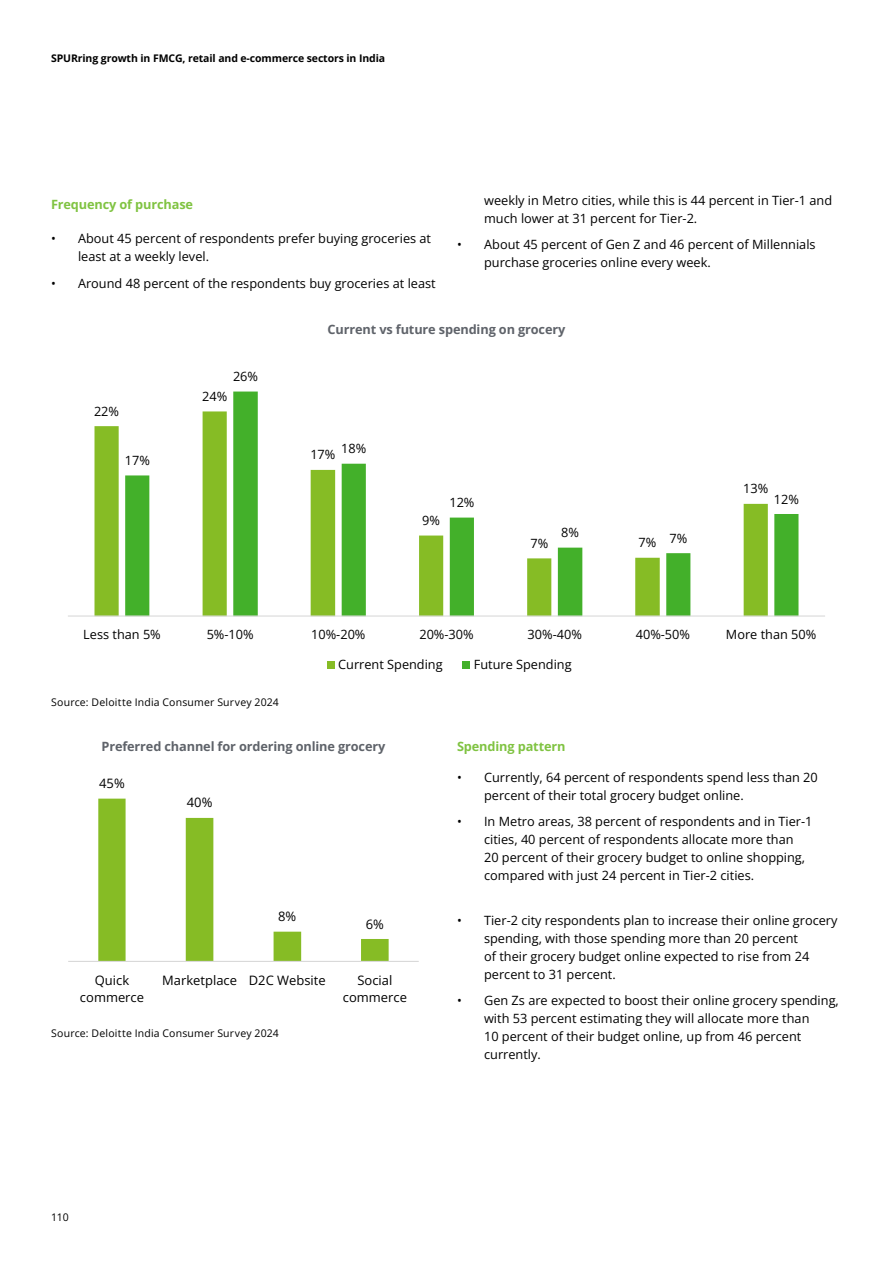
<style>
.page{position:relative;width:893px;height:1263px;background:#fff}
.page>*{position:absolute;margin:0;border:0;box-sizing:border-box;transform-origin:0 0}
.t1{font:12.9px/17.7px "Open Sans";color:#000;text-align:center}
.t2{font:12.75px/18px "Open Sans";color:#000}
.t3{font:700 12.75px "Open Sans";letter-spacing:-.01em;color:#5f636a}
.t4{font:700 12.75px "Open Sans";letter-spacing:-.01em;color:#80c342}
.t5{font:10.5px "Open Sans";letter-spacing:.02em;color:#000}
.t6{font:700 10.5px "Open Sans";letter-spacing:-.01em;color:#000}
</style>
<div class="page">
<svg style="left:94px;top:426px;width:25px;height:189px;background:#8abe2c"></svg>
<svg style="left:125px;top:391px;width:673px;height:224px"></svg>
<hr style="left:68px;top:615px;width:757px;height:2px;background:#d9d9d9">
<div style="left:327px;top:661px;width:8px;height:8px;background:#86bc25"></div>
<div style="left:462px;top:661px;width:8px;height:8px;background:#43b02a"></div>
<svg style="left:98px;top:799px;width:291px;height:162px"></svg>
<hr style="left:68px;top:961px;width:351px;height:1px;background:#d9d9d9">
<p class="t6" style="left:51px;top:51px;width:336px">SPURring growth in FMCG, retail and e-commerce sectors in India</p>
<p class="t4" style="left:51px;top:195px;width:144px">Frequency of purchase</p>
<p class="t2" style="left:78px;top:229px;width:355px;text-indent:-27px">• About 45 percent of respondents prefer buying groceries at least at a weekly level.</p>
<p class="t2" style="left:51px;top:274px;width:386px">• Around 48 percent of the respondents buy groceries at least</p>
<p class="t2" style="left:484px;top:191px;width:350px">weekly in Metro cities, while this is 44 percent in Tier-1 and much lower at 31 percent for Tier-2.</p>
<p class="t2" style="left:484px;top:235px;width:333px;text-indent:-27px">• About 45 percent of Gen Z and 46 percent of Millennials purchase groceries online every week.</p>
<p class="t2" style="left:94px;top:402px;width:27px">22%</p>
<p class="t2" style="left:125px;top:451px;width:27px">17%</p>
<p class="t2" style="left:233px;top:367px;width:27px">26%</p>
<p class="t2" style="left:202px;top:387px;width:27px">24%</p>
<p class="t3" style="left:328px;top:320px;width:239px">Current vs future spending on grocery</p>
<p class="t2" style="left:341px;top:439px;width:27px">18%</p>
<p class="t2" style="left:310px;top:445px;width:27px">17%</p>
<p class="t2" style="left:422px;top:511px;width:19px">9%</p>
<p class="t2" style="left:449px;top:493px;width:27px">12%</p>
<p class="t2" style="left:561px;top:523px;width:19px">8%</p>
<p class="t2" style="left:530px;top:534px;width:19px">7%</p>
<p class="t2" style="left:639px;top:533px;width:19px">7%</p>
<p class="t2" style="left:669px;top:529px;width:19px">7%</p>
<p class="t2" style="left:743px;top:479px;width:27px">13%</p>
<p class="t2" style="left:774px;top:490px;width:27px">12%</p>
<p class="t2" style="left:83px;top:625px;width:79px">Less than 5%</p>
<p class="t2" style="left:207px;top:625px;width:49px">5%-10%</p>
<p class="t2" style="left:311px;top:625px;width:56px">10%-20%</p>
<p class="t2" style="left:419px;top:625px;width:56px">20%-30%</p>
<p class="t2" style="left:528px;top:625px;width:56px">30%-40%</p>
<p class="t2" style="left:636px;top:625px;width:56px">40%-50%</p>
<p class="t2" style="left:726px;top:625px;width:92px">More than 50%</p>
<p class="t2" style="left:338px;top:655px;width:106px">Current Spending</p>
<p class="t2" style="left:474px;top:655px;width:99px">Future Spending</p>
<p class="t5" style="left:51px;top:695px;width:229px">Source: Deloitte India Consumer Survey 2024</p>
<p class="t3" style="left:101px;top:738px;width:285px">Preferred channel for ordering online grocery</p>
<p class="t1" style="left:99px;top:774px;width:27px">45%</p>
<p class="t1" style="left:187px;top:793px;width:27px">40%</p>
<p class="t1" style="left:278px;top:907px;width:20px">8%</p>
<p class="t1" style="left:366px;top:915px;width:20px">6%</p>
<p class="t1" style="left:80px;top:971px;width:66px">Quick commerce</p>
<p class="t1" style="left:162px;top:971px;width:165px">Marketplace D2C Website</p>
<p class="t1" style="left:343px;top:971px;width:66px">Social commerce</p>
<p class="t5" style="left:51px;top:1026px;width:229px">Source: Deloitte India Consumer Survey 2024</p>
<p class="t4" style="left:457px;top:737px;width:110px">Spending pattern</p>
<p class="t2" style="left:484px;top:768px;width:335px;text-indent:-27px">• Currently, 64 percent of respondents spend less than 20 percent of their total grocery budget online.</p>
<p class="t2" style="left:484px;top:812px;width:330px;text-indent:-27px">• In Metro areas, 38 percent of respondents and in Tier-1 cities, 40 percent of respondents allocate more than<br>20 percent of their grocery budget to online shopping, compared with just 24 percent in Tier-2 cities.</p>
<p class="t2" style="left:484px;top:911px;width:355px;text-indent:-27px">• Tier-2 city respondents plan to increase their online grocery spending, with those spending more than 20 percent<br>of their grocery budget online expected to rise from 24 percent to 31 percent.</p>
<p class="t2" style="left:484px;top:991px;width:356px;text-indent:-27px">• Gen Zs are expected to boost their online grocery spending, with 53 percent estimating they will allocate more than<br>10 percent of their budget online, up from 46 percent currently.</p>
<p class="t5" style="left:51px;top:1210px;width:19px">110</p>
</div>
